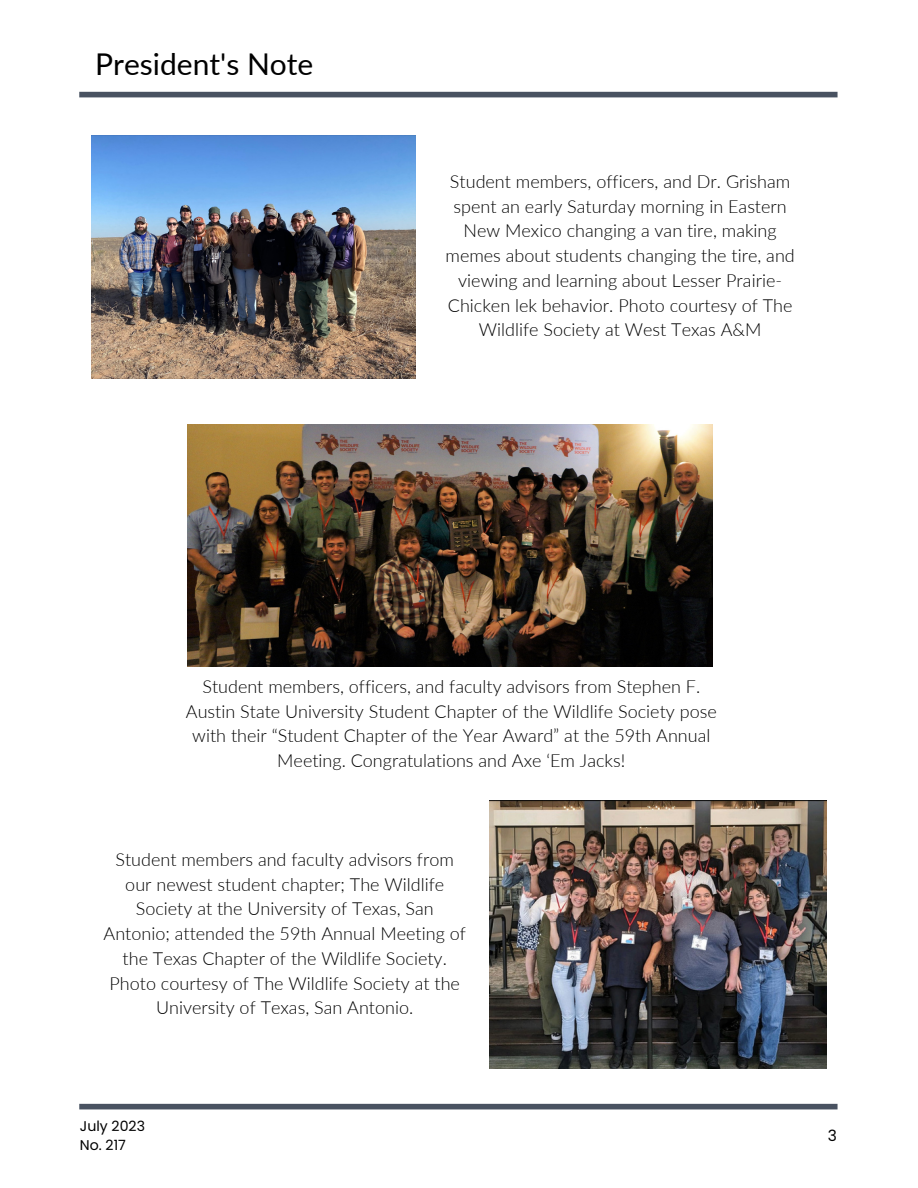
<style>
.page{position:relative;width:918px;height:1188px;background:#fff}
.page>*{position:absolute;margin:0;border:0;box-sizing:border-box;transform-origin:0 0}
.t1{font:30px "Lato";color:#000}
.t2{font:300 18px/24.8px "Lato";color:#000;text-align:center}
.t3{font:15.45px "Poppins";color:#000}
.t4{font:14.1px "Poppins";color:#000}
</style>
<div class="page">
<div style="left:79px;top:1104px;width:759px;height:5px;background:#495261"></div>
<div style="left:79px;top:92px;width:759px;height:5px;background:#495261"></div>
<img style="left:92px;top:135px;width:324px;height:243px">
<img style="left:490px;top:801px;width:336px;height:268px">
<img style="left:187px;top:424px;width:526px;height:242px">
<p class="t1" style="left:95px;top:45px;width:220px">President's Note</p>
<p class="t2" style="left:446px;top:169px;width:351px">Student members, officers, and Dr. Grisham spent an early Saturday morning in Eastern New Mexico changing a van tire, making memes about students changing the tire, and viewing and learning about Lesser Prairie-Chicken lek behavior. Photo courtesy of The Wildlife Society at West Texas A&amp;M</p>
<p class="t2" style="left:186px;top:674px;width:532px">Student members, officers, and faculty advisors from Stephen F.<br>Austin State University Student Chapter of the Wildlife Society pose with their “Student Chapter of the Year Award” at the 59th Annual Meeting. Congratulations and Axe ‘Em Jacks!</p>
<p class="t2" style="left:104px;top:847px;width:364px">Student members and faculty advisors from our newest student chapter; The Wildlife Society at the University of Texas, San Antonio; attended the 59th Annual Meeting of the Texas Chapter of the Wildlife Society.<br>Photo courtesy of The Wildlife Society at the University of Texas, San Antonio.</p>
<p class="t4" style="left:80px;top:1116px;width:67px">July 2023</p>
<p class="t4" style="left:80px;top:1135px;width:47px">No. 217</p>
<p class="t3" style="left:828px;top:1125px;width:11px">3</p>
</div>
